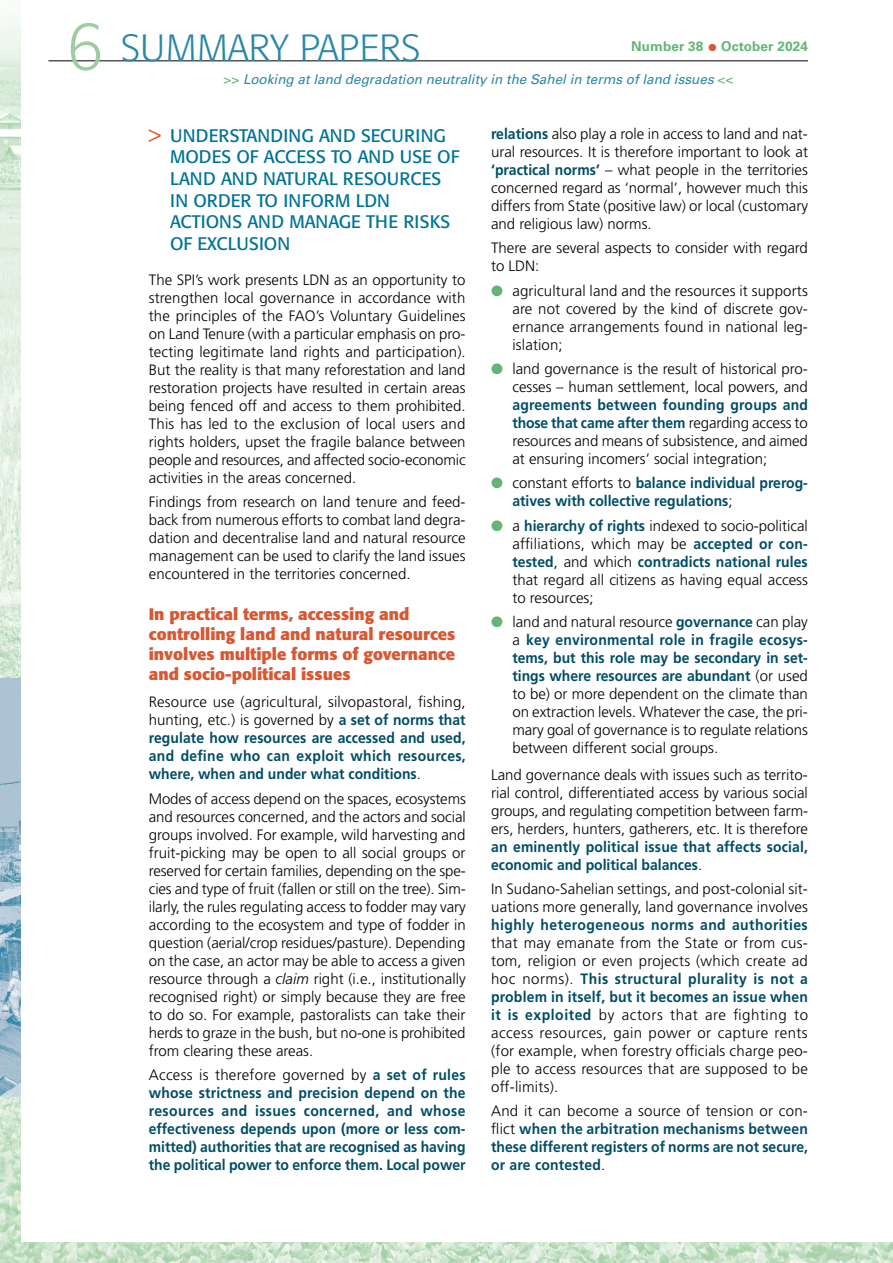
<style>
.page{position:relative;width:893px;height:1263px;background:#fff}
.page>*{position:absolute;margin:0;border:0;box-sizing:border-box;transform-origin:0 0}
.t1{font:300 67.5px "Formata";color:#9dcda1;scale:.93 1}
.t2{font:300 37.5px "Formata";color:#2b87a7}
.t3{font:18px/21.6px "Formata";color:#007496}
.t4{font:700 16.5px/19.8px "Formata";color:#d85834}
.t5{font:300 15px/18px "Frutiger LT Std";color:#000;text-align:justify}
.t6{font:700 15px/18px "Frutiger LT Std";color:#004d66;text-align:justify;scale:.93 1}
.t7{font:700 15px "Frutiger LT Std";letter-spacing:.03em;color:#004d66;scale:.93 1}
.t8{font:italic 13.5px "Univers LT Std";color:#2b87a7}
.t9{font:700 13.5px "Univers LT Std";letter-spacing:.01em;color:#62b576}
.s1{color:#d85834}
.s2{font-style:normal;color:#62b576}
.s3{font-weight:300;color:#000}
.s4{font-style:italic}
.s5{font-weight:700;color:#004d66}
.s6{color:#62b576}
</style>
<div class="page">
<img style="left:0;top:15px;width:21px;height:1082px">
<img style="left:0;top:1097px;width:893px;height:166px">
<div style="left:21px;top:0;width:872px;height:1242px;background:#fff"></div>
<hr style="left:48px;top:61px;width:760px;height:1px;background:#000">
<h1 class="t1" style="left:67px;top:6px;width:41px">6</h1>
<h2 class="t2" style="left:121px;top:26px;width:302px">SUMMARY PAPERS</h2>
<p class="t9" style="left:631px;top:39px;width:178px">Number 38 <span class="s1">●</span> October 2024</p>
<p class="t8" style="left:223px;top:71px;width:511px"><span class="s2">&gt;&gt;</span> Looking at land degradation neutrality in the Sahel in terms of land issues <span class="s2">&lt;&lt;</span></p>
<p class="t3" style="left:170px;top:125px;width:291px;text-indent:-21px"><span class="s1">&gt;</span> UNDERSTANDING AND SECURING<br>MODES OF ACCESS TO AND USE OF<br>LAND AND NATURAL RESOURCES<br>IN ORDER TO INFORM LDN<br>ACTIONS AND MANAGE THE RISKS<br>OF EXCLUSION</p>
<p class="t5" style="left:149px;top:271px;width:318px">The SPI’s work presents LDN as an opportunity to strengthen local governance in accordance with the principles of the FAO’s Voluntary Guidelines on Land Tenure (with a particular emphasis on pro&shy;tecting legitimate land rights and participation).<br>But the reality is that many reforestation and land restoration projects have resulted in certain areas being fenced off and access to them prohibited.<br>This has led to the exclusion of local users and rights holders, upset the fragile balance between people and resources, and affected socio-economic activities in the areas concerned.</p>
<p class="t5" style="left:149px;top:493px;width:318px">Findings from research on land tenure and feed&shy;back from numerous efforts to combat land degra&shy;dation and decentralise land and natural resource management can be used to clarify the land issues encountered in the territories concerned.</p>
<p class="t4" style="left:149px;top:604px;width:308px">In practical terms, accessing and controlling land and natural resources involves multiple forms of governance and socio-political issues</p>
<p class="t6" style="left:149px;top:693px;width:342px"><span class="s3">Resource use (agricultural, silvopastoral, fishing, hunting, etc.) is governed by</span> a set of norms that regulate how resources are accessed and used, and define who can exploit which resources, where, when and under what conditions<span class="s3">.</span></p>
<p class="t5" style="left:149px;top:790px;width:319px">Modes of access depend on the spaces, ecosystems and resources concerned, and the actors and social groups involved. For example, wild harvesting and fruit-picking may be open to all social groups or reserved for certain families, depending on the spe&shy;cies and type of fruit (fallen or still on the tree). Sim&shy;ilarly, the rules regulating access to fodder may vary according to the ecosystem and type of fodder in question (aerial/crop residues/pasture). Depending on the case, an actor may be able to access a given resource through a <span class="s4">claim</span> right (i.e., institutionally recognised right) or simply because they are free to do so. For example, pastoralists can take their herds to graze in the bush, but no-one is prohibited from clearing these areas.</p>
<p class="t6" style="left:149px;top:1066px;width:342px"><span class="s3">Access is therefore governed by</span> a set of rules whose strictness and precision depend on the resources and issues concerned, and whose effectiveness depends upon (more or less com&shy;mitted) authorities that are recognised as having the political power to enforce them. Local power</p>
<p class="t5" style="left:491px;top:125px;width:318px"><span class="s5">relations</span> also play a role in access to land and nat&shy;ural resources. It is therefore important to look at <span class="s5">‘practical norms’</span> – what people in the territories concerned regard as ‘normal’, however much this differs from State (positive law) or local (customary and religious law) norms.</p>
<p class="t5" style="left:491px;top:239px;width:318px">There are several aspects to consider with regard to LDN:</p>
<p class="t5" style="left:512px;top:282px;width:297px;text-indent:-21px"><span class="s6">●</span> agricultural land and the resources it supports are not covered by the kind of discrete gov&shy;ernance arrangements found in national leg&shy;islation;</p>
<p class="t5" style="left:491px;top:360px;width:318px;text-align:right"><span class="s6">●</span> land governance is the result of historical pro&shy;cesses – human settlement, local powers, and</p>
<p class="t5" style="left:512px;top:396px;width:297px"><span class="s5">agreements between founding groups and those that came after them</span> regarding access to resources and means of subsistence, and aimed at ensuring incomers’ social integration;</p>
<p class="t6" style="left:512px;top:474px;width:319px;text-indent:-21px"><span class="s6">●</span> <span class="s3">constant efforts to</span> balance individual prerog&shy;atives with collective regulations<span class="s3">;</span></p>
<p class="t5" style="left:512px;top:517px;width:297px;text-indent:-21px"><span class="s6">●</span> a <span class="s5">hierarchy of rights</span> indexed to socio-political affiliations, which may be <span class="s5">accepted or con&shy;tested</span>, and which <span class="s5">contradicts national rules </span>that regard all citizens as having equal access to resources;</p>
<p class="t5" style="left:512px;top:613px;width:297px;text-indent:-21px"><span class="s6">●</span> land and natural resource <span class="s5">governance</span> can play a <span class="s5">key environmental role in fragile ecosys&shy;tems, but this role may be secondary in set&shy;tings where resources are abundant</span> (or used to be) or more dependent on the climate than on extraction levels. Whatever the case, the pri&shy;mary goal of governance is to regulate relations between different social groups.</p>
<p class="t5" style="left:491px;top:766px;width:318px">Land governance deals with issues such as territo&shy;rial control, differentiated access by various social groups, and regulating competition between farm&shy;ers, herders, hunters, gatherers, etc. It is therefore</p>
<p class="t6" style="left:491px;top:837px;width:342px">an eminently political issue that affects social, economic and political balances<span class="s3">.</span></p>
<p class="t5" style="left:491px;top:880px;width:318px">In Sudano-Sahelian settings, and post-colonial sit&shy;uations more generally, land governance involves</p>
<p class="t7" style="left:491px;top:916px;width:342px">highly heterogeneous norms and authorities</p>
<p class="t5" style="left:491px;top:934px;width:318px">that may emanate from the State or from cus&shy;tom, religion or even projects (which create ad hoc norms). <span class="s5">This structural plurality is not a problem in itself, but it becomes an issue when it is exploited</span> by actors that are fighting to access resources, gain power or capture rents (for example, when forestry officials charge peo&shy;ple to access resources that are supposed to be off-limits).</p>
<p class="t6" style="left:491px;top:1102px;width:342px"><span class="s3">And it can become a source of tension or con&shy;flict</span> when the arbitration mechanisms between these different registers of norms are not secure, or are contested<span class="s3">.</span></p>
</div>
